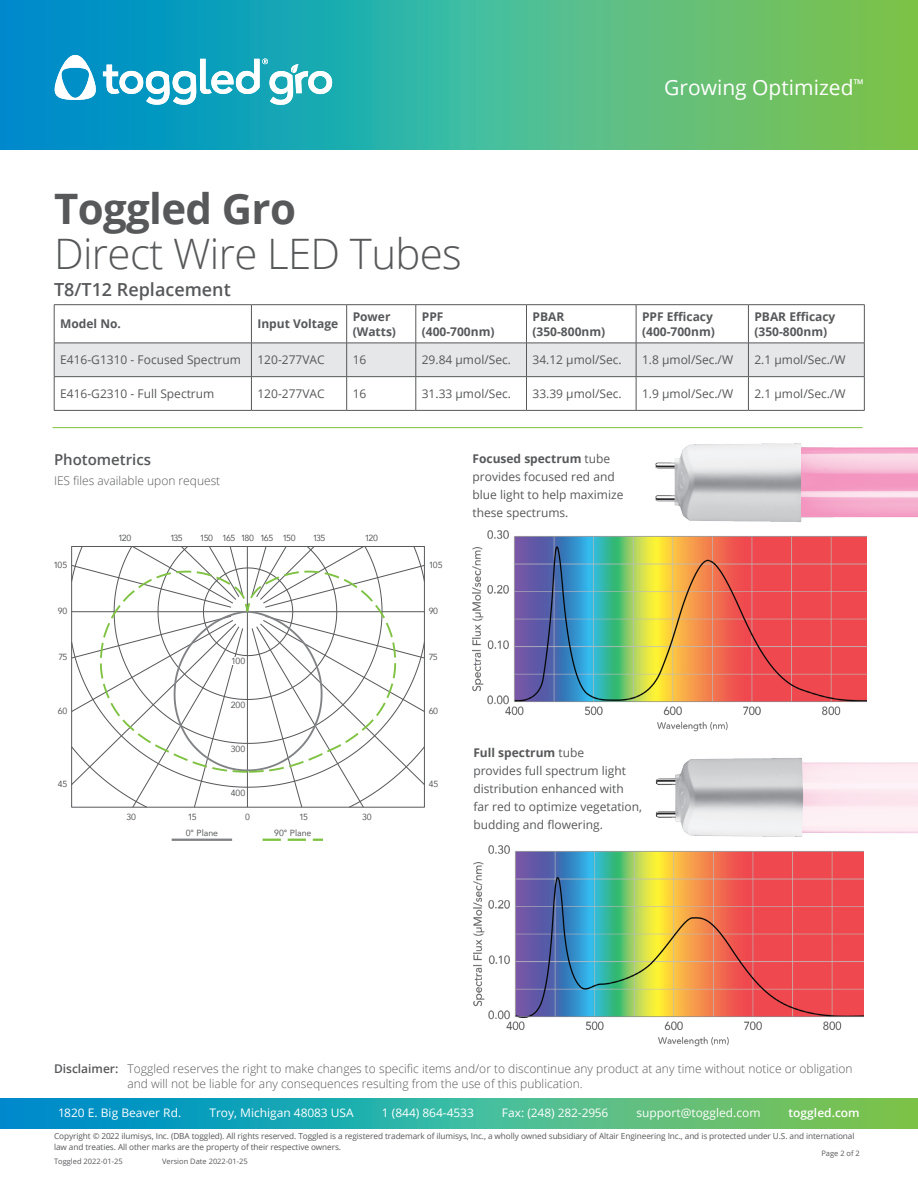
<style>
.page{position:relative;width:918px;height:1188px;background:#fff}
.page>*{position:absolute;margin:0;border:0;box-sizing:border-box;transform-origin:0 0}
.heading_1{font:300 42px "Open Sans";letter-spacing:-.015em;color:#57585a}
.heading_1-2{font:700 42px "Open Sans";letter-spacing:-.015em;color:#57585a}
.t1{font:21px "Open Sans";color:#fff}
.Subhead{font:600 18px "Open Sans";color:#57585a}
.Specifications_headi{font:600 15px "Open Sans";color:#57585a}
.Subhead-2{font:300 12px/15px "Open Sans";color:#57585a}
.table_content{font:12px "Open Sans";color:#57585a}
.body{font:12px/18px "Open Sans";color:#57585a}
.table_header{font:700 12px/14.4px "Open Sans";color:#57585a}
.Specifications_headi-2{font:700 12px "Open Sans";color:#57585a}
.t2{font:11.7px "Open Sans";color:#fff}
.t3{font:600 11.7px "Open Sans";color:#fff}
.t4{font:8.85px "Avenir";letter-spacing:-.025em;color:#58595b}
.t5{font:8.85px "Avenir";letter-spacing:-.085em;color:#58595b}
.t6{font:8.25px/10.5px "Open Sans";letter-spacing:-.01em;color:#57585a}
.t7{font:7.5px "Open Sans";color:#57585a}
.s1{font-weight:400}
.s2{font-weight:600}
</style>
<div class="page">
<div style="left:0;top:1099px;width:918px;height:30px;background:linear-gradient(to right,#0092db,#87cf54)"></div>
<div style="left:0;top:0;width:918px;height:150px;background:linear-gradient(to right,#0092db,#87cf54)"></div>
<svg style="left:53px;top:55px;width:279px;height:50px"></svg>
<hr style="left:52px;top:427px;width:810px;height:1px;background:#7fc241">
<div style="left:55px;top:344px;width:809px;height:32px;background:#e6e7e9"></div>
<hr style="left:54px;top:305px;width:1px;height:38px;background:#57585a">
<hr style="left:54px;top:304px;width:197px;height:1px;background:#57585a">
<hr style="left:54px;top:343px;width:197px;height:1px;background:#57585a">
<hr style="left:251px;top:305px;width:1px;height:38px;background:#57585a">
<hr style="left:251px;top:304px;width:96px;height:1px;background:#57585a">
<hr style="left:347px;top:304px;width:69px;height:1px;background:#57585a">
<hr style="left:346px;top:305px;width:1px;height:38px;background:#57585a">
<hr style="left:251px;top:343px;width:96px;height:1px;background:#57585a">
<hr style="left:347px;top:343px;width:69px;height:1px;background:#57585a">
<hr style="left:416px;top:305px;width:1px;height:38px;background:#57585a">
<hr style="left:416px;top:304px;width:111px;height:1px;background:#57585a">
<hr style="left:416px;top:343px;width:111px;height:1px;background:#57585a">
<hr style="left:526px;top:305px;width:1px;height:38px;background:#57585a">
<hr style="left:526px;top:304px;width:110px;height:1px;background:#57585a">
<hr style="left:526px;top:343px;width:110px;height:1px;background:#57585a">
<hr style="left:636px;top:305px;width:1px;height:38px;background:#57585a">
<hr style="left:636px;top:304px;width:112px;height:1px;background:#57585a">
<hr style="left:748px;top:304px;width:117px;height:1px;background:#57585a">
<hr style="left:748px;top:305px;width:1px;height:38px;background:#57585a">
<hr style="left:864px;top:305px;width:1px;height:38px;background:#57585a">
<hr style="left:636px;top:343px;width:112px;height:1px;background:#57585a">
<hr style="left:748px;top:343px;width:117px;height:1px;background:#57585a">
<hr style="left:54px;top:343px;width:1px;height:33px;background:#57585a">
<hr style="left:251px;top:343px;width:1px;height:33px;background:#57585a">
<hr style="left:346px;top:343px;width:1px;height:33px;background:#57585a">
<hr style="left:416px;top:343px;width:1px;height:33px;background:#57585a">
<hr style="left:526px;top:343px;width:1px;height:33px;background:#57585a">
<hr style="left:636px;top:343px;width:1px;height:33px;background:#57585a">
<hr style="left:748px;top:343px;width:1px;height:33px;background:#57585a">
<hr style="left:864px;top:343px;width:1px;height:33px;background:#57585a">
<hr style="left:54px;top:377px;width:1px;height:33px;background:#57585a">
<hr style="left:54px;top:376px;width:197px;height:1px;background:#57585a">
<hr style="left:54px;top:410px;width:197px;height:1px;background:#57585a">
<hr style="left:251px;top:377px;width:1px;height:33px;background:#57585a">
<hr style="left:251px;top:376px;width:96px;height:1px;background:#57585a">
<hr style="left:347px;top:376px;width:69px;height:1px;background:#57585a">
<hr style="left:346px;top:377px;width:1px;height:33px;background:#57585a">
<hr style="left:251px;top:410px;width:96px;height:1px;background:#57585a">
<hr style="left:347px;top:410px;width:69px;height:1px;background:#57585a">
<hr style="left:416px;top:377px;width:1px;height:33px;background:#57585a">
<hr style="left:416px;top:376px;width:111px;height:1px;background:#57585a">
<hr style="left:416px;top:410px;width:111px;height:1px;background:#57585a">
<hr style="left:526px;top:377px;width:1px;height:33px;background:#57585a">
<hr style="left:526px;top:376px;width:110px;height:1px;background:#57585a">
<hr style="left:526px;top:410px;width:110px;height:1px;background:#57585a">
<hr style="left:636px;top:377px;width:1px;height:33px;background:#57585a">
<hr style="left:636px;top:376px;width:112px;height:1px;background:#57585a">
<hr style="left:748px;top:376px;width:117px;height:1px;background:#57585a">
<hr style="left:748px;top:377px;width:1px;height:33px;background:#57585a">
<hr style="left:864px;top:377px;width:1px;height:33px;background:#57585a">
<hr style="left:636px;top:410px;width:112px;height:1px;background:#57585a">
<hr style="left:748px;top:410px;width:117px;height:1px;background:#57585a">
<img style="left:473px;top:846px;width:391px;height:200px">
<img style="left:655px;top:757px;width:148px;height:80px">
<img style="left:472px;top:531px;width:395px;height:201px">
<img style="left:656px;top:443px;width:146px;height:79px">
<hr style="left:172px;top:839px;width:60px;height:2px;background:#808285">
<svg style="left:263px;top:839px;width:60px;height:2px"></svg>
<svg style="left:71px;top:546px;width:354px;height:262px"></svg>
<h2 class="t1" style="left:664px;top:73px;width:201px">Growing Optimized<sup>™</sup></h2>
<p class="heading_1-2" style="left:54px;top:179px;width:244px">Toggled Gro</p>
<p class="heading_1" style="left:54px;top:225px;width:409px">Direct Wire LED Tubes</p>
<p class="Subhead" style="left:54px;top:277px;width:178px">T8/T12 Replacement</p>
<p class="table_header" style="left:60px;top:317px;width:62px">Model No.</p>
<p class="table_header" style="left:257px;top:317px;width:82px">Input Voltage</p>
<p class="table_header" style="left:353px;top:309px;width:45px">Power (Watts)</p>
<p class="table_header" style="left:422px;top:309px;width:74px">PPF (400-700nm)</p>
<p class="table_header" style="left:532px;top:309px;width:74px">PBAR (350-800nm)</p>
<p class="table_header" style="left:642px;top:309px;width:74px">PPF Efficacy (400-700nm)</p>
<p class="table_header" style="left:754px;top:309px;width:82px">PBAR Efficacy (350-800nm)</p>
<p class="table_content" style="left:60px;top:352px;width:182px">E416-G1310 - Focused Spectrum</p>
<p class="table_content" style="left:257px;top:352px;width:69px">120-277VAC</p>
<p class="table_content" style="left:353px;top:352px;width:15px">16</p>
<p class="table_content" style="left:422px;top:352px;width:91px">29.84 μmol/Sec.</p>
<p class="table_content" style="left:532px;top:352px;width:91px">34.12 μmol/Sec.</p>
<p class="table_content" style="left:642px;top:352px;width:93px">1.8 μmol/Sec./W</p>
<p class="table_content" style="left:754px;top:352px;width:93px">2.1 μmol/Sec./W</p>
<p class="table_content" style="left:60px;top:386px;width:156px">E416-G2310 - Full Spectrum</p>
<p class="table_content" style="left:257px;top:386px;width:69px">120-277VAC</p>
<p class="table_content" style="left:353px;top:386px;width:15px">16</p>
<p class="table_content" style="left:422px;top:386px;width:91px">31.33 μmol/Sec.</p>
<p class="table_content" style="left:532px;top:386px;width:91px">33.39 μmol/Sec.</p>
<p class="table_content" style="left:642px;top:386px;width:93px">1.9 μmol/Sec./W</p>
<p class="table_content" style="left:754px;top:386px;width:93px">2.1 μmol/Sec./W</p>
<p class="Specifications_headi" style="left:54px;top:449px;width:99px">Photometrics</p>
<p class="Subhead-2" style="left:54px;top:473px;width:168px">IES files available upon request</p>
<p class="t4" style="left:53px;top:558px;width:15px">105</p>
<p class="t4" style="left:58px;top:604px;width:11px">90</p>
<p class="t4" style="left:58px;top:650px;width:11px">75</p>
<p class="t4" style="left:58px;top:704px;width:11px">60</p>
<p class="t4" style="left:58px;top:777px;width:11px">45</p>
<p class="t4" style="left:118px;top:531px;width:15px">120</p>
<p class="t4" style="left:170px;top:531px;width:14px">135</p>
<p class="t5" style="left:200px;top:531px;width:97px">150 165 180 165 150</p>
<p class="t4" style="left:313px;top:531px;width:14px">135</p>
<p class="t4" style="left:365px;top:531px;width:15px">120</p>
<p class="t4" style="left:231px;top:654px;width:16px">100</p>
<p class="t4" style="left:231px;top:698px;width:16px">200</p>
<p class="t4" style="left:231px;top:741px;width:16px">300</p>
<p class="t4" style="left:231px;top:786px;width:16px">400</p>
<p class="t4" style="left:126px;top:809px;width:11px">30</p>
<p class="t4" style="left:188px;top:809px;width:10px">15</p>
<p class="t4" style="left:245px;top:809px;width:6px">0</p>
<p class="t4" style="left:299px;top:809px;width:10px">15</p>
<p class="t4" style="left:362px;top:809px;width:11px">30</p>
<p class="t4" style="left:186px;top:826px;width:34px">0° Plane</p>
<p class="t4" style="left:274px;top:826px;width:39px">90° Plane</p>
<p class="t4" style="left:429px;top:558px;width:15px">105</p>
<p class="t4" style="left:429px;top:604px;width:11px">90</p>
<p class="t4" style="left:429px;top:650px;width:11px">75</p>
<p class="t4" style="left:429px;top:704px;width:11px">60</p>
<p class="t4" style="left:429px;top:777px;width:11px">45</p>
<p class="Specifications_headi-2" style="left:473px;top:450px;width:139px">Focused spectrum <span class="s1">tube</span></p>
<p class="body" style="left:473px;top:467px;width:152px">provides focused red and blue light to help maximize these spectrums.</p>
<p class="Specifications_headi-2" style="left:473px;top:744px;width:112px">Full spectrum <span class="s1">tube</span></p>
<p class="body" style="left:473px;top:761px;width:170px">provides full spectrum light distribution enhanced with far red to optimize vegetation, budding and flowering.</p>
<p class="Subhead-2" style="left:128px;top:1061px;width:727px;text-indent:-74px"><span class="s2">Disclaimer:</span> Toggled reserves the right to make changes to specific items and/or to discontinue any product at any time without notice or obligation and will not be liable for any consequences resulting from the use of this publication.</p>
<h3 class="t2" style="left:58px;top:1104px;width:125px">1820 E. Big Beaver Rd.</h3>
<h3 class="t2" style="left:209px;top:1104px;width:146px">Troy, Michigan 48083 USA</h3>
<h3 class="t2" style="left:382px;top:1104px;width:94px">1 (844) 864-4533</h3>
<h3 class="t2" style="left:502px;top:1104px;width:108px">Fax: (248) 282-2956</h3>
<h3 class="t2" style="left:637px;top:1104px;width:126px">support@toggled.com</h3>
<h3 class="t3" style="left:789px;top:1104px;width:73px">toggled.com</h3>
<p class="t7" style="left:54px;top:1156px;width:70px">Toggled 2022-01-25</p>
<p class="t7" style="left:162px;top:1156px;width:87px">Version Date 2022-01-25</p>
<p class="t6" style="left:54px;top:1131px;width:802px">Copyright © 2022 ilumisys, Inc. (DBA toggled). All rights reserved. Toggled is a registered trademark of ilumisys, Inc., a wholly owned subsidiary of Altair Engineering Inc., and is protected under U.S. and international law and treaties. All other marks are the property of their respective owners.</p>
<p class="t7" style="left:821px;top:1148px;width:40px">Page 2 of 2</p>
</div>
